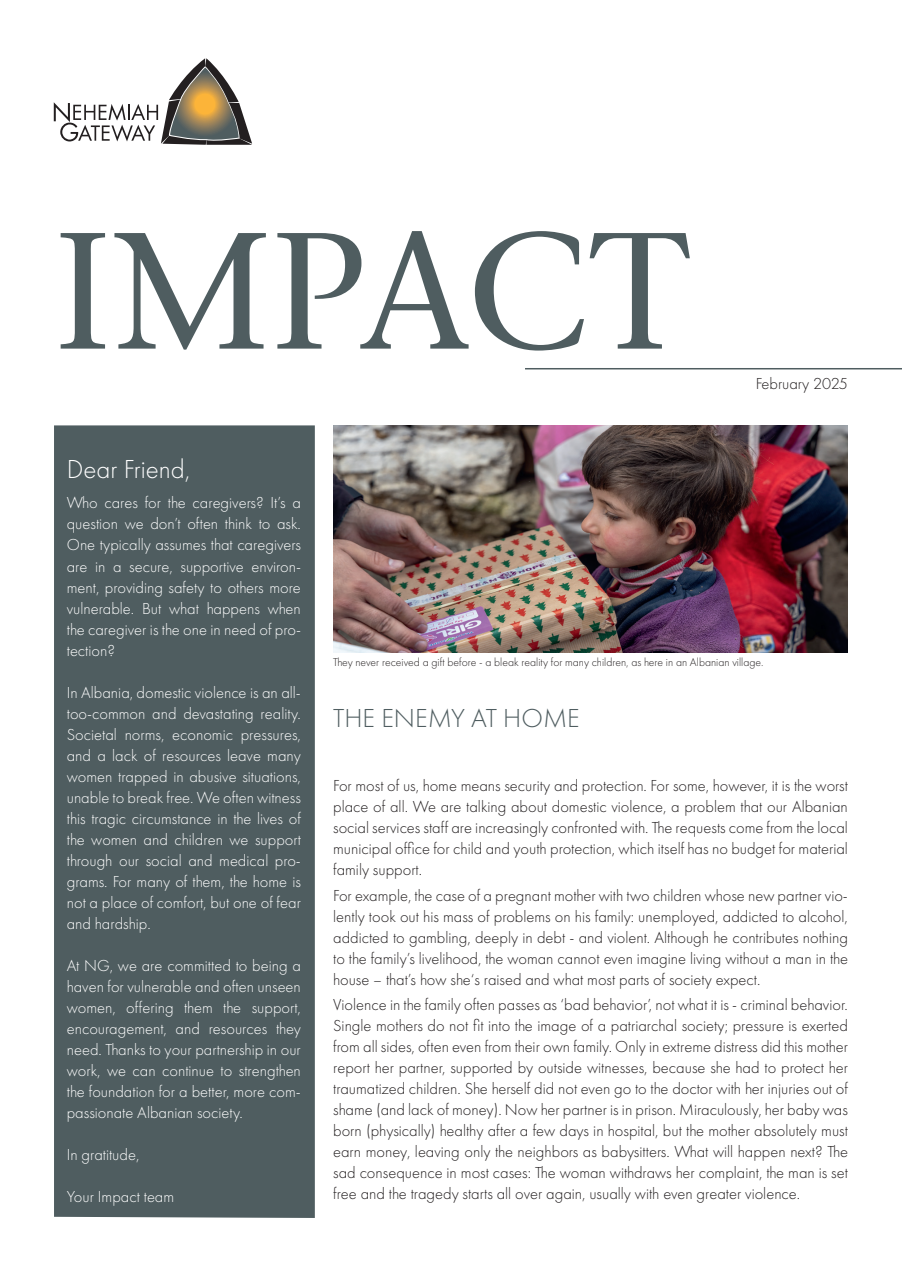
<style>
.page{position:relative;width:902px;height:1272px;background:#fff}
.page>*{position:absolute;margin:0;border:0;box-sizing:border-box;transform-origin:0 0}
.t1{font:500 165px "Stone Ser ITC Std";color:#4f5d60}
.t2{font:300 27px "Futura PT";color:#4f5d60}
.t3{font:300 27px "Futura PT";color:#fff}
.t4{font:300 16.5px/21px "Futura PT";color:#231f20;text-align:justify}
.t5{font:300 16.5px/21px "Futura PT";color:#fff;text-align:justify}
.t6{font:300 11.7px "Futura PT";color:#231f20}
</style>
<div class="page">
<img style="left:333px;top:425px;width:514px;height:227px">
<div style="left:54px;top:425px;width:261px;height:792px;background:#4f5d60"></div>
<svg style="left:54px;top:58px;width:198px;height:87px"></svg>
<hr style="left:525px;top:368px;width:376px;height:1px;background:#4f5d60">
<h1 class="t1" style="left:54px;top:191px;width:637px">IMPACT</h1>
<p class="t4" style="left:755px;top:373px;width:94px">February 2025</p>
<h2 class="t3" style="left:67px;top:454px;width:125px">Dear Friend,</h2>
<p class="t5" style="left:67px;top:492px;width:236px">Who cares for the caregivers? It’s a question we don’t often think to ask.<br>One typically assumes that caregivers are in a secure, supportive environ&shy;ment, providing safety to others more vulnerable. But what happens when the caregiver is the one in need of pro&shy;tection?</p>
<p class="t5" style="left:67px;top:681px;width:236px">In Albania, domestic violence is an all&shy;too-common and devastating reality.<br>Societal norms, economic pressures, and a lack of resources leave many women trapped in abusive situations, unable to break free. We often witness this tragic circumstance in the lives of the women and children we support through our social and medical pro&shy;grams. For many of them, the home is not a place of comfort, but one of fear and hardship.</p>
<p class="t5" style="left:67px;top:954px;width:236px">At NG, we are committed to being a haven for vulnerable and often unseen women, offering them the support, encouragement, and resources they need. Thanks to your partnership in our work, we can continue to strengthen the foundation for a better, more com&shy;passionate Albanian society.</p>
<p class="t5" style="left:67px;top:1143px;width:74px">In gratitude,</p>
<p class="t5" style="left:67px;top:1185px;width:109px">Your Impact team</p>
<p class="t6" style="left:333px;top:655px;width:432px">They never received a gift before - a bleak reality for many children, as here in an Albanian village.</p>
<h2 class="t2" style="left:333px;top:702px;width:248px">THE ENEMY AT HOME</h2>
<p class="t4" style="left:333px;top:775px;width:516px">For most of us, home means security and protection. For some, however, it is the worst place of all. We are talking about domestic violence, a problem that our Albanian social services staff are increasingly confronted with. The requests come from the local municipal office for child and youth protection, which itself has no budget for material family support.</p>
<p class="t4" style="left:333px;top:884px;width:516px">For example, the case of a pregnant mother with two children whose new partner vio&shy;lently took out his mass of problems on his family: unemployed, addicted to alcohol, addicted to gambling, deeply in debt - and violent. Although he contributes nothing to the family’s livelihood, the woman cannot even imagine living without a man in the house – that’s how she‘s raised and what most parts of society expect.</p>
<p class="t4" style="left:333px;top:993px;width:516px">Violence in the family often passes as ‘bad behavior’, not what it is - criminal behavior.<br>Single mothers do not fit into the image of a patriarchal society; pressure is exerted from all sides, often even from their own family. Only in extreme distress did this mother report her partner, supported by outside witnesses, because she had to protect her traumatized children. She herself did not even go to the doctor with her injuries out of shame (and lack of money). Now her partner is in prison. Miraculously, her baby was born (physically) healthy after a few days in hospital, but the mother absolutely must earn money, leaving only the neighbors as babysitters. What will happen next? The sad consequence in most cases: The woman withdraws her complaint, the man is set free and the tragedy starts all over again, usually with even greater violence.</p>
</div>
